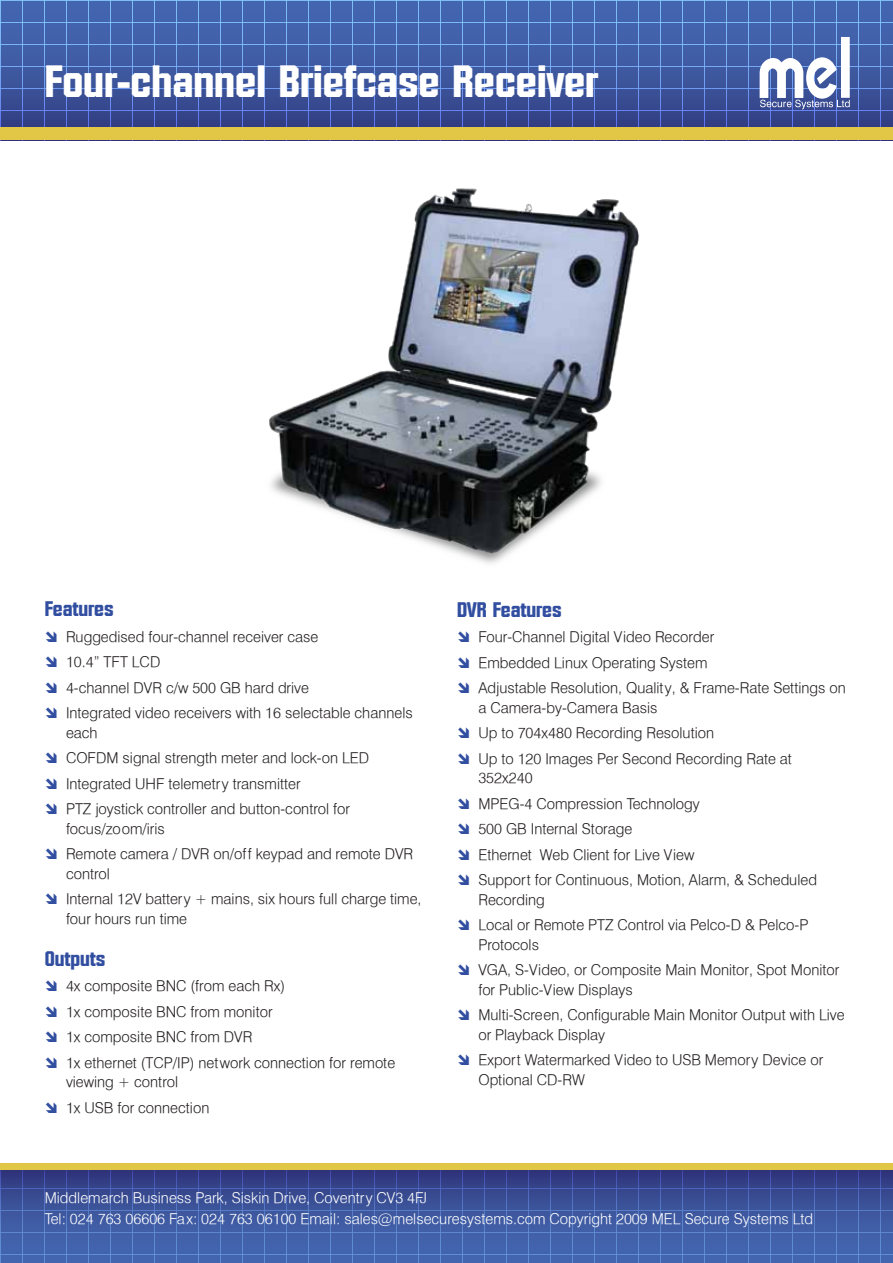
<style>
.page{position:relative;width:893px;height:1263px;background:#fff}
.page>*{position:absolute;margin:0;border:0;box-sizing:border-box;transform-origin:0 0}
.t1{font:800 45px "Facet";color:#fff}
.t2{font:800 21px "Facet";color:#314ea0}
.t3{font:300 15px/25.5px "Halvett";color:#231f20}
.t4{font:300 15px/21px "Halvett";color:#fff}
</style>
<div class="page">
<svg style="left:0;top:0;width:893px;height:128px;background:#435fa5"></svg>
<svg style="left:0;top:1169px;width:893px;height:94px;background:#40589e"></svg>
<div style="left:0;top:128px;width:893px;height:12px;background:#e2c746"></div>
<div style="left:0;top:1163px;width:893px;height:6px;background:#e2c746"></div>
<svg style="left:760px;top:37px;width:90px;height:72px"></svg>
<img style="left:269px;top:188px;width:370px;height:376px">
<h1 class="t1" style="left:45px;top:56px;width:555px">Four-channel Briefcase Receiver</h1>
<h2 class="t2" style="left:45px;top:597px;width:71px">Features</h2>
<p class="t3" style="left:66px;top:624px;width:348px">Ruggedised four-channel receiver case<br>10.4” TFT LCD<br>4-channel DVR c/w 500 GB hard drive<br>Integrated video receivers with 16 selectable channels</p>
<p class="t3" style="left:66px;top:720px;width:305px">each<br>COFDM signal strength meter and lock-on LED Integrated UHF telemetry transmitter<br>PTZ joystick controller and button-control for</p>
<p class="t3" style="left:66px;top:816px;width:349px">focus/zoom/iris<br>Remote camera / DVR on/off keypad and remote DVR</p>
<p class="t3" style="left:66px;top:861px;width:357px">control<br>Internal 12V battery + mains, six hours full charge time,</p>
<p class="t3" style="left:66px;top:906px;width:123px">four hours run time</p>
<h2 class="t2" style="left:45px;top:947px;width:62px">Outputs</h2>
<p class="t3" style="left:66px;top:973px;width:331px">4x composite BNC (from each Rx)<br>1x composite BNC from monitor<br>1x composite BNC from DVR<br>1x ethernet (TCP/IP) network connection for remote</p>
<p class="t3" style="left:66px;top:1069px;width:145px">viewing + control<br>1x USB for connection</p>
<h2 class="t2" style="left:457px;top:597px;width:106px">DVR Features</h2>
<p class="t3" style="left:478px;top:624px;width:369px">Four-Channel Digital Video Recorder<br>Embedded Linux Operating System<br>Adjustable Resolution, Quality, &amp; Frame-Rate Settings on</p>
<p class="t3" style="left:478px;top:694px;width:315px">a Camera-by-Camera Basis<br>Up to 704x480 Recording Resolution<br>Up to 120 Images Per Second Recording Rate at</p>
<p class="t3" style="left:478px;top:765px;width:340px">352x240<br>MPEG-4 Compression Technology<br>500 GB Internal Storage<br>Ethernet Web Client for Live View<br>Support for Continuous, Motion, Alarm, &amp; Scheduled</p>
<p class="t3" style="left:478px;top:886px;width:331px">Recording<br>Local or Remote PTZ Control via Pelco-D &amp; Pelco-P</p>
<p class="t3" style="left:478px;top:931px;width:363px">Protocols<br>VGA, S-Video, or Composite Main Monitor, Spot Monitor</p>
<p class="t3" style="left:478px;top:976px;width:368px">for Public-View Displays<br>Multi-Screen, Configurable Main Monitor Output with Live</p>
<p class="t3" style="left:478px;top:1021px;width:346px">or Playback Display<br>Export Watermarked Video to USB Memory Device or</p>
<p class="t3" style="left:478px;top:1066px;width:108px">Optional CD-RW</p>
<p class="t4" style="left:45px;top:1187px;width:770px">Middlemarch Business Park, Siskin Drive, Coventry CV3 4FJ<br>Tel: 024 763 06606 Fax: 024 763 06100 Email: sales@melsecuresystems.com Copyright 2009 MEL Secure Systems Ltd</p>
</div>
